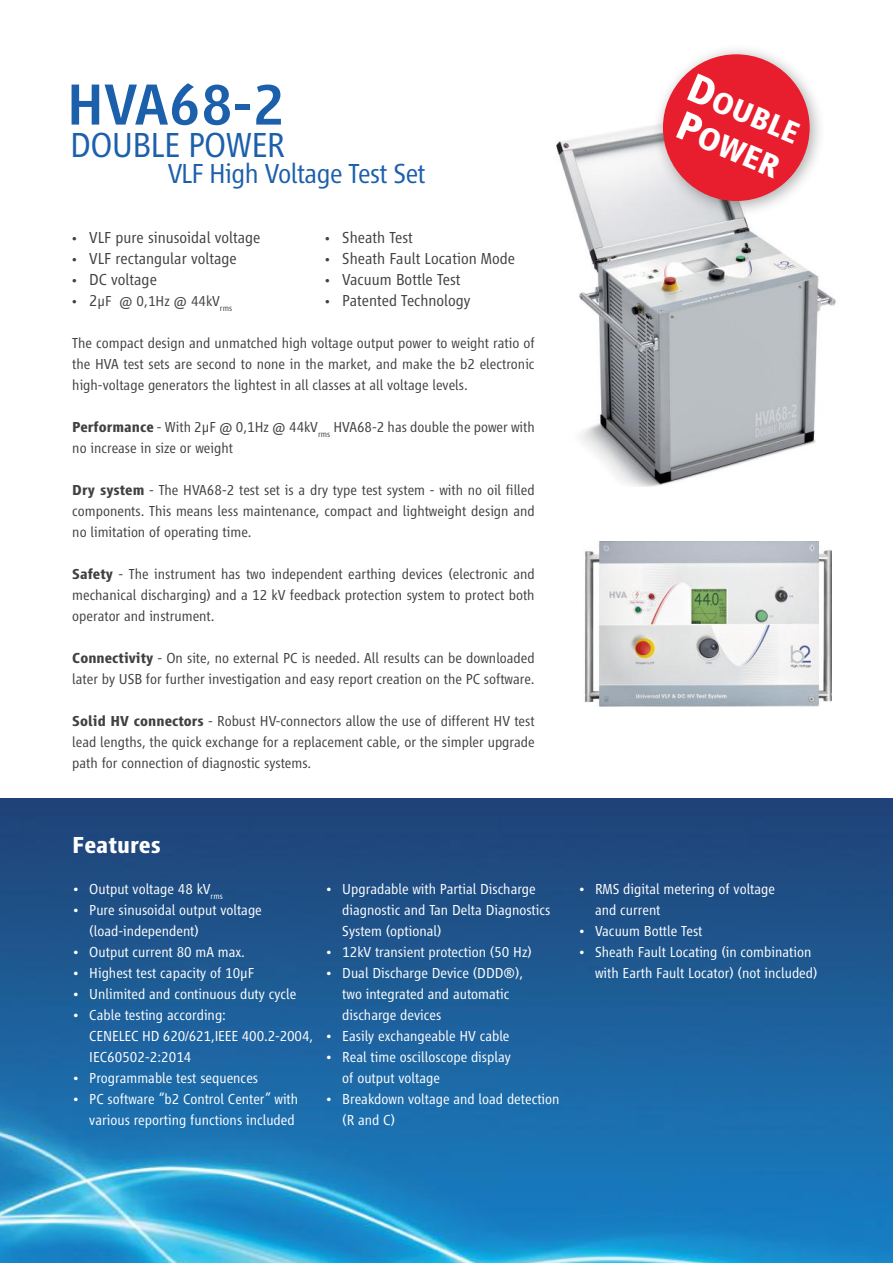
<style>
.page{position:relative;width:893px;height:1263px;background:#fff}
.page>*{position:absolute;margin:0;border:0;box-sizing:border-box;transform-origin:0 0}
.t1{font:500 60px "Vialog LT Std";color:#1c5fab}
.t2{font:300 36px "Vialog LT Std";letter-spacing:-.02em;color:#1c5fab}
.t3{font:700 33px "Vialog LT Std";color:#fff}
.t4{font:700 31.5px "Vialog LT Std";color:#fff}
.t5{font:300 28.5px "Vialog LT Std";letter-spacing:-.02em;color:#1c5fab}
.t6{font:700 24px "Vialog LT Std";color:#fff}
.t7{font:300 16.5px "Vialog LT Std";color:#414042}
.t8{font:300 15px/21px "Vialog LT Std";color:#414042;text-align:justify}
.t9{font:300 15px/21px "Vialog LT Std";color:#fff}
.s1{font-family:"Myriad Pro";font-weight:400}
.s2{font-family:"Myriad Pro";font-weight:400;font-size:16.5px}
.s3{font-size:16.5px}
.s4{font-weight:700}
.s5{font-size:42px}
</style>
<div class="page">
<img style="left:0;top:798px;width:893px;height:465px">
<img style="left:556px;top:126px;width:280px;height:361px">
<img style="left:584px;top:541px;width:247px;height:165px">
<div style="left:652px;top:43px;width:175px;height:175px;background:#000;opacity:.34"></div>
<div style="left:663px;top:54px;width:147px;height:147px;background:#e81d2d;border-radius:50%"></div>
<h1 class="t1" style="left:67px;top:72px;width:220px">HVA68-2</h1>
<h3 class="t5" style="left:168px;top:157px;width:259px">VLF High Voltage Test Set</h3>
<h2 class="t2" style="left:70px;top:125px;width:216px">DOUBLE POWER</h2>
<p class="t7" style="left:72px;top:228px;width:190px"><span class="s1">•</span> VLF pure sinusoidal voltage</p>
<p class="t7" style="left:72px;top:249px;width:166px"><span class="s1">•</span> VLF rectangular voltage</p>
<p class="t7" style="left:72px;top:270px;width:86px"><span class="s1">•</span> DC voltage</p>
<p class="t8" style="left:72px;top:291px;width:161px"><span class="s2">•</span> <span class="s3">2</span>µF @ 0,1Hz @ 44kV<sub>rms</sub></p>
<p class="t7" style="left:325px;top:228px;width:89px"><span class="s1">•</span> Sheath Test</p>
<p class="t7" style="left:325px;top:249px;width:191px"><span class="s1">•</span> Sheath Fault Location Mode</p>
<p class="t7" style="left:325px;top:270px;width:137px"><span class="s1">•</span> Vacuum Bottle Test</p>
<p class="t7" style="left:325px;top:291px;width:147px"><span class="s1">•</span> Patented Technology</p>
<p class="t8" style="left:72px;top:333px;width:464px">The compact design and unmatched high voltage output power to weight ratio of the HVA test sets are second to none in the market, and make the b2 electronic high-voltage generators the lightest in all classes at all voltage levels.</p>
<p class="t8" style="left:72px;top:417px;width:464px"><span class="s4">Performance</span> - With 2µF @ 0,1Hz @ 44kV<sub>rms</sub> HVA68-2 has double the power with no increase in size or weight</p>
<p class="t8" style="left:72px;top:480px;width:464px"><span class="s4">Dry system</span> - The HVA68-2 test set is a dry type test system - with no oil filled components. This means less maintenance, compact and lightweight design and no limitation of operating time.</p>
<p class="t8" style="left:72px;top:564px;width:464px"><span class="s4">Safety</span> - The instrument has two independent earthing devices (electronic and mechanical discharging) and a 12 kV feedback protection system to protect both operator and instrument.</p>
<p class="t8" style="left:72px;top:648px;width:464px"><span class="s4">Connectivity</span> - On site, no external PC is needed. All results can be downloaded later by USB for further investigation and easy report creation on the PC software.</p>
<p class="t8" style="left:72px;top:711px;width:464px"><span class="s4">Solid HV connectors</span> - Robust HV-connectors allow the use of different HV test lead lengths, the quick exchange for a replacement cable, or the simpler upgrade path for connection of diagnostic systems.</p>
<h3 class="t4" style="left:695px;top:72px;width:121px;rotate:23deg"><span class="s5">D</span>OUBLE</h3>
<h3 class="t3" style="left:684px;top:109px;width:112px;rotate:23deg"><span class="s5">P</span>OWER</h3>
<h3 class="t6" style="left:72px;top:831px;width:90px">Features</h3>
<p class="t9" style="left:72px;top:879px;width:152px">• Output voltage 48 kV<sub>rms</sub></p>
<p class="t9" style="left:89px;top:900px;width:174px;text-indent:-17px">• Pure sinusoidal output voltage (load-independent)</p>
<p class="t9" style="left:72px;top:942px;width:174px">• Output current 80 mA max.</p>
<p class="t9" style="left:72px;top:963px;width:184px">• Highest test capacity of 10µF</p>
<p class="t9" style="left:72px;top:984px;width:226px">• Unlimited and continuous duty cycle</p>
<p class="t9" style="left:89px;top:1005px;width:225px;text-indent:-17px">• Cable testing according:<br>CENELEC HD 620/621,IEEE 400.2-2004,<br>IEC60502-2:2014</p>
<p class="t9" style="left:72px;top:1068px;width:187px">• Programmable test sequences</p>
<p class="t9" style="left:72px;top:1089px;width:227px;text-align:right">• PC software “b2 Control Center” with various reporting functions included</p>
<p class="t9" style="left:342px;top:879px;width:210px;text-indent:-17px">• Upgradable with Partial Discharge diagnostic and Tan Delta Diagnostics<br>System (optional)</p>
<p class="t9" style="left:325px;top:942px;width:208px">• 12kV transient protection (50 Hz)</p>
<p class="t9" style="left:342px;top:963px;width:182px;text-indent:-17px">• Dual Discharge Device (DDD®), two integrated and automatic discharge devices</p>
<p class="t9" style="left:325px;top:1026px;width:186px">• Easily exchangeable HV cable</p>
<p class="t9" style="left:342px;top:1047px;width:170px;text-indent:-17px">• Real time oscilloscope display of output voltage</p>
<p class="t9" style="left:342px;top:1089px;width:219px;text-indent:-17px">• Breakdown voltage and load detection (R and C)</p>
<p class="t9" style="left:595px;top:879px;width:182px;text-indent:-17px">• RMS digital metering of voltage and current</p>
<p class="t9" style="left:578px;top:921px;width:126px">• Vacuum Bottle Test</p>
<p class="t9" style="left:595px;top:942px;width:224px;text-indent:-17px">• Sheath Fault Locating (in combination with Earth Fault Locator) (not included)</p>
</div>
